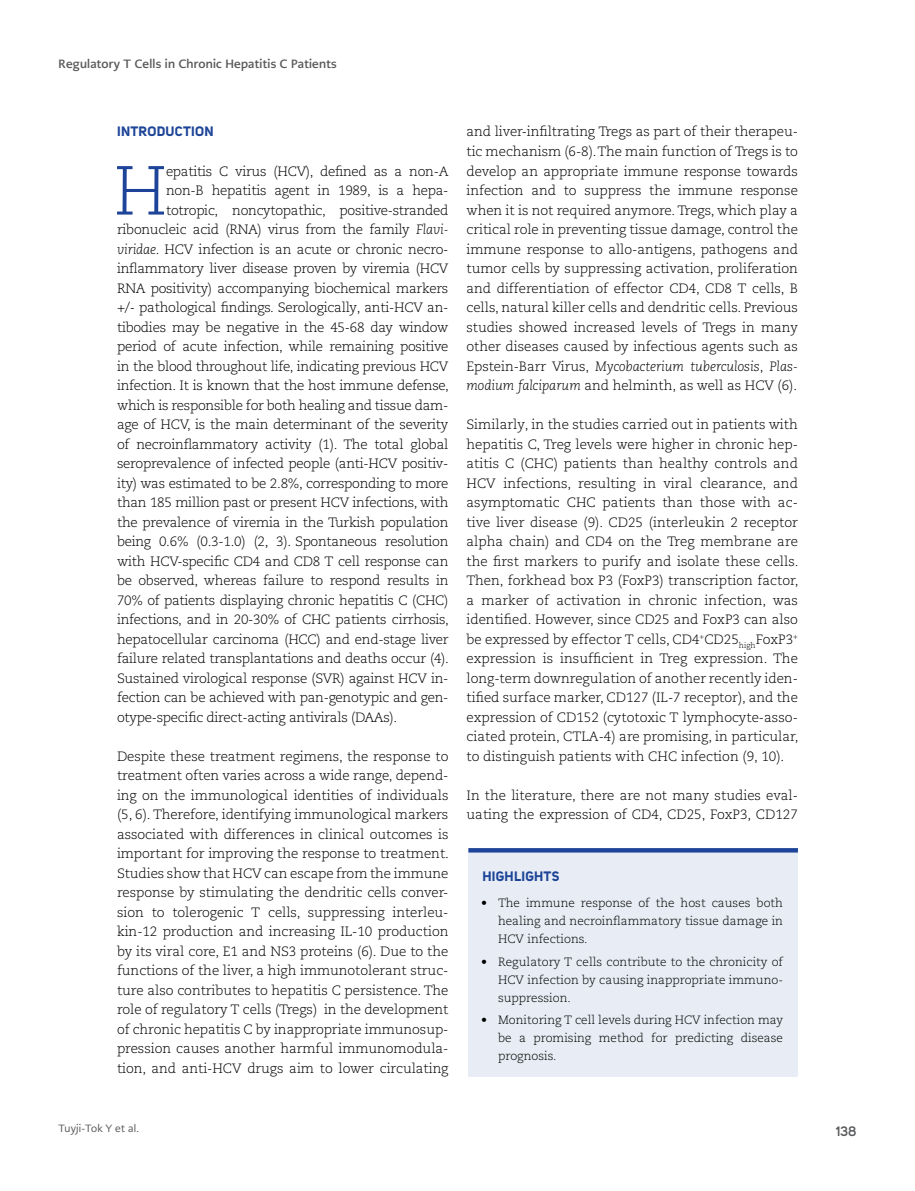
<style>
.page{position:relative;width:915px;height:1191px;background:#fff}
.page>*{position:absolute;margin:0;border:0;box-sizing:border-box;transform-origin:0 0}
.t1{font:300 69.15px "Caecilia LT Pro 45";color:#1d4498}
.t2{font:300 13.5px/19.5px "Caecilia LT Pro 45";letter-spacing:-.02em;color:#000;text-align:justify}
.t3{font:300 13.5px/19.5px "Caecilia LT Pro 45";color:#000}
.t4{font:italic 300 13.5px "Caecilia LT Pro 46";letter-spacing:-.005em;color:#000}
.t5{font:700 13.5px "Uni Sans";letter-spacing:.02em;color:#1d4498}
.t6{font:600 13.5px "Uni Sans";color:#58595b}
.t7{font:300 12px/18px "Caecilia LT Pro 45";color:#000;text-align:justify}
.t8{font:700 12px "PMN Caecilia Sans Head";letter-spacing:.02em;color:#58585a}
.t9{font:10.5px "PMN Caecilia Sans Head";letter-spacing:.02em;color:#58585a}
.s1{font-family:"Caecilia LT Pro 46";font-style:italic}
.s2{font-family:"Caecilia LT Pro 45";font-style:normal}
</style>
<div class="page">
<div style="left:468px;top:852px;width:329px;height:224px;background:#e8edf5"></div>
<svg style="left:468px;top:848px;width:329px;height:4px"></svg>
<p class="t8" style="left:58px;top:56px;width:280px">Regulatory T Cells in Chronic Hepatitis C Patients</p>
<p class="t5" style="left:117px;top:123px;width:98px">INTRODUCTION</p>
<h1 class="t1" style="left:113px;top:146px;width:55px">H</h1>
<p class="t2" style="left:166px;top:161px;width:284px">epatitis C virus (HCV), defined as a non-A</p>
<p class="t2" style="left:166px;top:180px;width:284px">non-B hepatitis agent in 1989, is a hepa-</p>
<p class="t2" style="left:166px;top:200px;width:284px">totropic, noncytopathic, positive-stranded</p>
<p class="t2" style="left:117px;top:219px;width:333px">ribonucleic acid (RNA) virus from the family <span class="s1">Flavi-</span></p>
<p class="t2" style="left:117px;top:239px;width:333px"><span class="s1">viridae</span>. HCV infection is an acute or chronic necro-</p>
<p class="t2" style="left:117px;top:258px;width:333px">inflammatory liver disease proven by viremia (HCV</p>
<p class="t2" style="left:117px;top:278px;width:333px">RNA positivity) accompanying biochemical markers</p>
<p class="t2" style="left:117px;top:297px;width:333px">+/- pathological findings. Serologically, anti-HCV an-</p>
<p class="t2" style="left:117px;top:317px;width:333px">tibodies may be negative in the 45-68 day window</p>
<p class="t2" style="left:117px;top:336px;width:333px">period of acute infection, while remaining positive</p>
<p class="t2" style="left:117px;top:356px;width:333px">in the blood throughout life, indicating previous HCV</p>
<p class="t2" style="left:117px;top:375px;width:333px">infection. It is known that the host immune defense,</p>
<p class="t2" style="left:117px;top:395px;width:333px">which is responsible for both healing and tissue dam-</p>
<p class="t2" style="left:117px;top:414px;width:333px">age of HCV, is the main determinant of the severity</p>
<p class="t2" style="left:117px;top:434px;width:333px">of necroinflammatory activity (1). The total global</p>
<p class="t2" style="left:117px;top:453px;width:333px">seroprevalence of infected people (anti-HCV positiv-</p>
<p class="t2" style="left:117px;top:473px;width:333px">ity) was estimated to be 2.8%, corresponding to more</p>
<p class="t2" style="left:117px;top:492px;width:333px">than 185 million past or present HCV infections, with</p>
<p class="t2" style="left:117px;top:512px;width:333px">the prevalence of viremia in the Turkish population</p>
<p class="t2" style="left:117px;top:531px;width:333px">being 0.6% (0.3-1.0) (2, 3). Spontaneous resolution</p>
<p class="t2" style="left:117px;top:551px;width:333px">with HCV-specific CD4 and CD8 T cell response can</p>
<p class="t2" style="left:117px;top:570px;width:333px">be observed, whereas failure to respond results in</p>
<p class="t2" style="left:117px;top:590px;width:333px">70% of patients displaying chronic hepatitis C (CHC)</p>
<p class="t2" style="left:117px;top:609px;width:333px">infections, and in 20-30% of CHC patients cirrhosis,</p>
<p class="t2" style="left:117px;top:629px;width:333px">hepatocellular carcinoma (HCC) and end-stage liver</p>
<p class="t2" style="left:117px;top:648px;width:333px">failure related transplantations and deaths occur (4).</p>
<p class="t2" style="left:117px;top:668px;width:333px">Sustained virological response (SVR) against HCV in-</p>
<p class="t2" style="left:117px;top:687px;width:333px">fection can be achieved with pan-genotypic and gen-</p>
<p class="t2" style="left:117px;top:707px;width:282px">otype-specific direct-acting antivirals (DAAs).</p>
<p class="t2" style="left:117px;top:746px;width:333px">Despite these treatment regimens, the response to treatment often varies across a wide range, depend&shy;ing on the immunological identities of individuals (5, 6). Therefore, identifying immunological markers associated with differences in clinical outcomes is important for improving the response to treatment.<br>Studies show that HCV can escape from the immune response by stimulating the dendritic cells conver&shy;sion to tolerogenic T cells, suppressing interleu&shy;kin-12 production and increasing IL-10 production by its viral core, E1 and NS3 proteins (6). Due to the functions of the liver, a high immunotolerant struc&shy;ture also contributes to hepatitis C persistence. The role of regulatory T cells (Tregs) in the development of chronic hepatitis C by inappropriate immunosup&shy;pression causes another harmful immunomodula&shy;tion, and anti-HCV drugs aim to lower circulating</p>
<p class="t2" style="left:466px;top:122px;width:333px">and liver-infiltrating Tregs as part of their therapeu&shy;tic mechanism (6-8).The main function of Tregs is to develop an appropriate immune response towards infection and to suppress the immune response when it is not required anymore. Tregs, which play a critical role in preventing tissue damage, control the immune response to allo-antigens, pathogens and tumor cells by suppressing activation, proliferation and differentiation of effector CD4, CD8 T cells, B cells, natural killer cells and dendritic cells. Previous studies showed increased levels of Tregs in many other diseases caused by infectious agents such as</p>
<p class="t4" style="left:466px;top:357px;width:333px"><span class="s2">Epstein-Barr Virus,</span> Mycobacterium tuberculosis<span class="s2">,</span> Plas-</p>
<p class="t2" style="left:466px;top:375px;width:332px"><span class="s1">modium falciparum</span> and helminth, as well as HCV (6).</p>
<p class="t2" style="left:466px;top:414px;width:333px">Similarly, in the studies carried out in patients with hepatitis C, Treg levels were higher in chronic hep&shy;atitis C (CHC) patients than healthy controls and HCV infections, resulting in viral clearance, and asymptomatic CHC patients than those with ac&shy;tive liver disease (9). CD25 (interleukin 2 receptor alpha chain) and CD4 on the Treg membrane are the first markers to purify and isolate these cells.<br>Then, forkhead box P3 (FoxP3) transcription factor, a marker of activation in chronic infection, was identified. However, since CD25 and FoxP3 can also be expressed by effector T cells, CD4<sup>+</sup>CD25<sub>high</sub>FoxP3<sup>+ </sup>expression is insufficient in Treg expression. The long-term downregulation of another recently iden&shy;tified surface marker, CD127 (IL-7 receptor), and the expression of CD152 (cytotoxic T lymphocyte-asso&shy;ciated protein, CTLA-4) are promising, in particular, to distinguish patients with CHC infection (9, 10).</p>
<p class="t3" style="left:466px;top:785px;width:333px">In the literature, there are not many studies eval&shy;uating the expression of CD4, CD25, FoxP3, CD127</p>
<p class="t5" style="left:482px;top:867px;width:78px">HIGHLIGHTS</p>
<p class="t7" style="left:498px;top:894px;width:286px;text-indent:-17px">• The immune response of the host causes both healing and necroinflammatory tissue damage in HCV infections.</p>
<p class="t7" style="left:498px;top:952px;width:286px;text-indent:-17px">• Regulatory T cells contribute to the chronicity of HCV infection by causing inappropriate immuno&shy;suppression.</p>
<p class="t7" style="left:498px;top:1010px;width:286px;text-indent:-17px">• Monitoring T cell levels during HCV infection may be a promising method for predicting disease prognosis.</p>
<p class="t9" style="left:58px;top:1121px;width:82px">Tuyji-Tok Y et al.</p>
<p class="t6" style="left:835px;top:1123px;width:22px">138</p>
</div>
